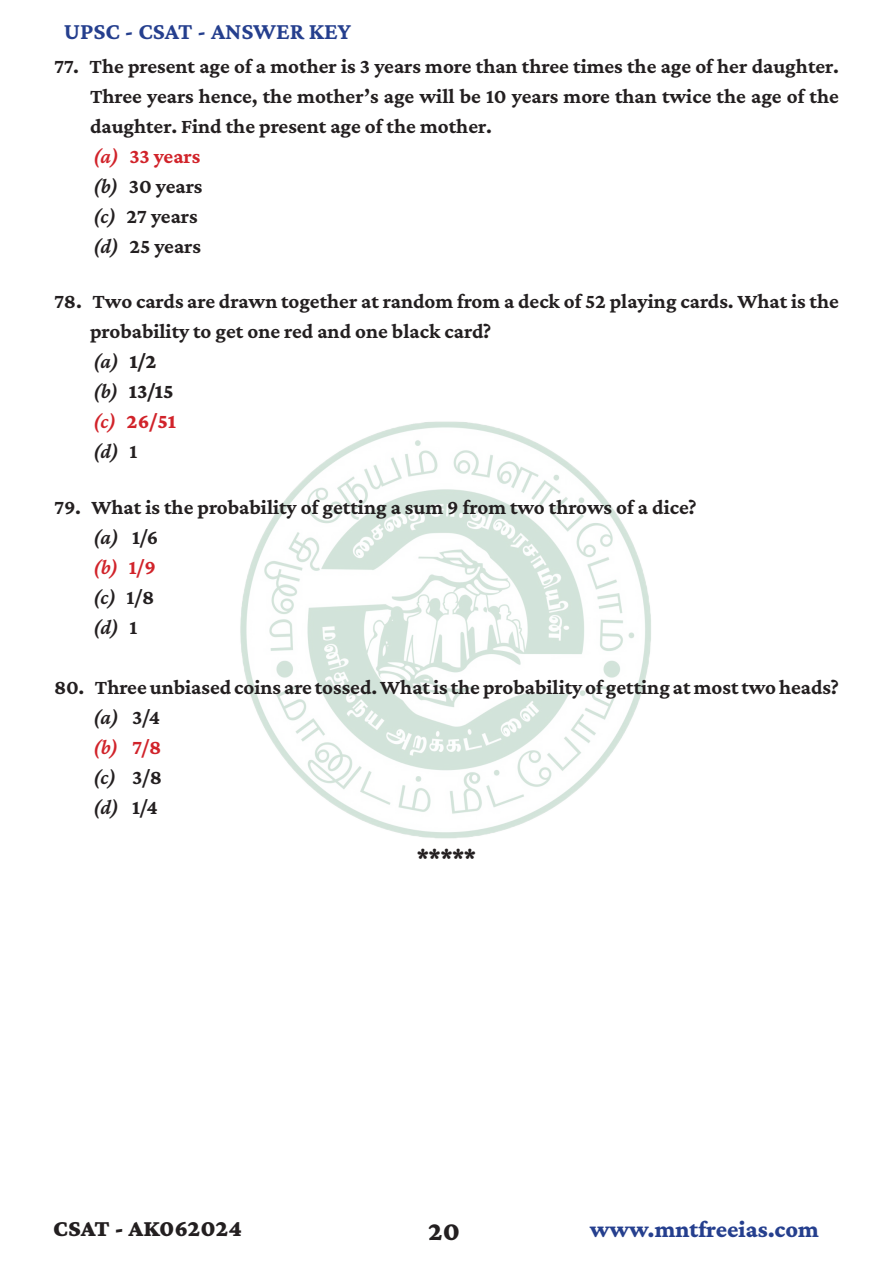
<style>
.page{position:relative;width:893px;height:1263px;background:#fff}
.page>*{position:absolute;margin:0;border:0;box-sizing:border-box;transform-origin:0 0}
.t1{font:900 27px "Crimson Pro";color:#231f20}
.t2{font:700 24px "Crimson Pro";color:#253f8e}
.t3{font:800 24px "Crimson Pro";color:#253f8e}
.t4{font:900 24px "Crimson Pro";color:#231f20}
.t5{font:800 24px "Crimson Pro";color:#231f20}
.t6{font:700 21px/30px "Crimson Pro";color:#231f20;text-align:justify}
.t7{font:italic 600 21px "Crimson Pro";color:#231f20}
.t8{font:italic 600 21px "Crimson Pro";color:#d1232a}
.t9{font:700 21px "Crimson Pro";letter-spacing:-.005em;color:#d1232a}
.t10{font:800 21px "Crimson Pro";color:#231f20}
.t11{font:800 21px "Crimson Pro";color:#d1232a}
.s1{font-weight:600;font-style:italic}
.s2{font-weight:800;font-style:normal}
.s3{font-weight:700;font-style:normal}
</style>
<div class="page">
<img style="left:240px;top:421px;width:411px;height:418px">
<p class="t2" style="left:64px;top:16px;width:289px">UPSC - CSAT - ANSWER KEY</p>
<p class="t6" style="left:90px;top:51px;width:750px;text-indent:-36px">77. The present age of a mother is 3 years more than three times the age of her daughter.<br>Three years hence, the mother’s age will be 10 years more than twice the age of the daughter. Find the present age of the mother.</p>
<p class="t9" style="left:93px;top:143px;width:109px"><span class="s1">(a)</span> 33 years</p>
<p class="t6" style="left:93px;top:171px;width:111px"><span class="s1">(b)</span> 30 years</p>
<p class="t6" style="left:93px;top:201px;width:106px"><span class="s1">(c)</span> 27 years</p>
<p class="t6" style="left:93px;top:231px;width:109px"><span class="s1">(d)</span> 25 years</p>
<p class="t6" style="left:90px;top:286px;width:750px;text-indent:-36px">78. Two cards are drawn together at random from a deck of 52 playing cards. What is the probability to get one red and one black card?</p>
<p class="t7" style="left:93px;top:348px;width:65px">(a) <span class="s2">1/2</span></p>
<p class="t10" style="left:93px;top:378px;width:82px"><span class="s1">(b)</span> 13/15</p>
<p class="t11" style="left:93px;top:408px;width:84px"><span class="s1">(c)</span> 26/51</p>
<p class="t7" style="left:93px;top:438px;width:46px">(d) <span class="s3">1</span></p>
<p class="t6" style="left:54px;top:492px;width:644px">79. What is the probability of getting a sum 9 from two throws of a dice?</p>
<p class="t7" style="left:93px;top:524px;width:67px">(a) <span class="s3">1/6</span></p>
<p class="t8" style="left:93px;top:554px;width:64px">(b) <span class="s3">1/9</span></p>
<p class="t7" style="left:93px;top:584px;width:63px">(c) <span class="s3">1/8</span></p>
<p class="t7" style="left:93px;top:614px;width:46px">(d) <span class="s3">1</span></p>
<p class="t6" style="left:54px;top:672px;width:786px">80. Three unbiased coins are tossed. What is the probability of getting at most two heads?</p>
<p class="t7" style="left:93px;top:704px;width:69px">(a) <span class="s3">3/4</span></p>
<p class="t8" style="left:93px;top:734px;width:70px">(b) <span class="s3">7/8</span></p>
<p class="t7" style="left:93px;top:764px;width:70px">(c) <span class="s3">3/8</span></p>
<p class="t7" style="left:93px;top:794px;width:66px">(d) <span class="s3">1/4</span></p>
<p class="t5" style="left:417px;top:842px;width:61px">*****</p>
<p class="t4" style="left:53px;top:1213px;width:190px">CSAT - AK062024</p>
<p class="t1" style="left:428px;top:1214px;width:33px">20</p>
<p class="t3" style="left:590px;top:1214px;width:231px">www.mntfreeias.com</p>
</div>
